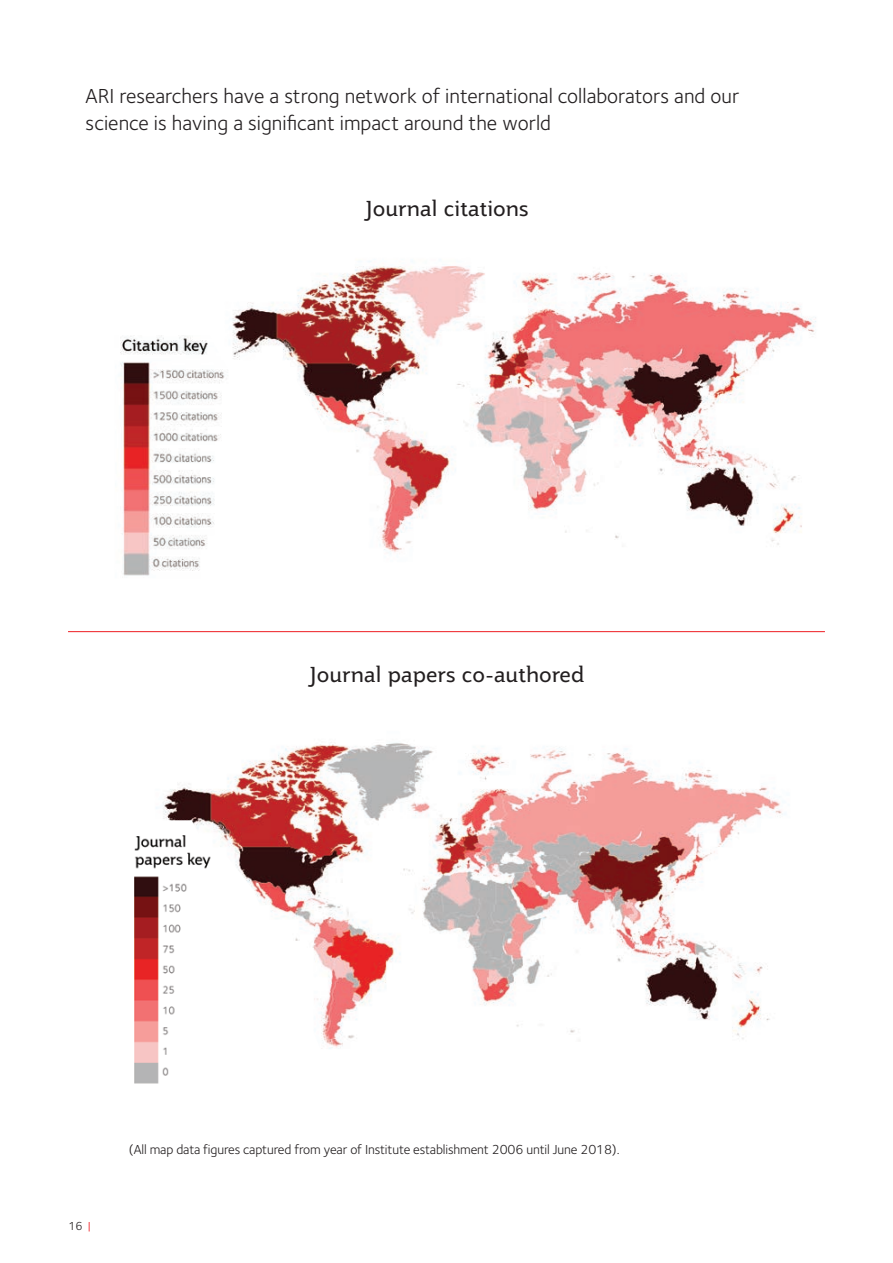
<style>
.page{position:relative;width:893px;height:1263px;background:#fff}
.page>*{position:absolute;margin:0;border:0;box-sizing:border-box;transform-origin:0 0}
.t1{font:21px/27px "Foundry Sterling";color:#231f20}
.t2{font:21px "Jotia";color:#231f20}
.t3{font:13.5px "Foundry Sterling";letter-spacing:-.01em;color:#231f20}
.t4{font:12px "Foundry Sterling";color:#231f20}
.s1{color:#ee1d23}
</style>
<div class="page">
<img style="left:232px;top:261px;width:584px;height:293px">
<img style="left:156px;top:742px;width:629px;height:307px">
<img style="left:120px;top:335px;width:105px;height:241px">
<img style="left:134px;top:820px;width:88px;height:264px">
<hr style="left:68px;top:631px;width:757px;height:1px;background:#ee1d23">
<p class="t1" style="left:86px;top:82px;width:655px">ARI researchers have a strong network of international collaborators and our science is having a significant impact around the world</p>
<p class="t2" style="left:365px;top:194px;width:165px">Journal citations</p>
<p class="t2" style="left:309px;top:661px;width:277px">Journal papers co-authored</p>
<p class="t4" style="left:68px;top:1219px;width:24px">16 <span class="s1">|</span></p>
<p class="t3" style="left:129px;top:1142px;width:492px">(All map data figures captured from year of Institute establishment 2006 until June 2018).</p>
</div>
